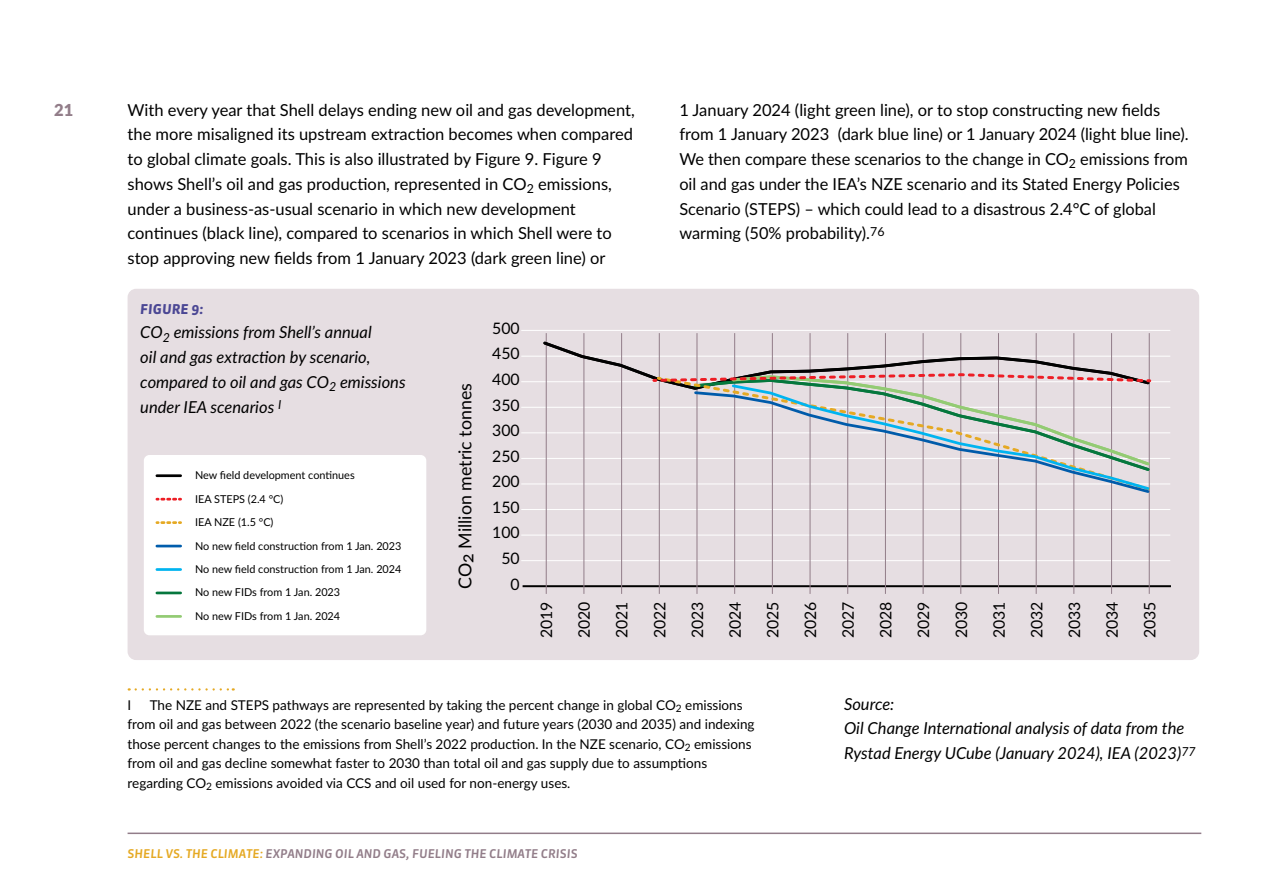
<style>
.page{position:relative;width:1263px;height:893px;background:#fff}
.page>*{position:absolute;margin:0;border:0;box-sizing:border-box;transform-origin:0 0}
.t1{font:17.85px "Lato";color:#000}
._01_PLAT{font:16.5px/24.8px "Lato";color:#000}
._01_PLAT-2{font:italic 16.5px/24.8px "Lato";color:#000}
.t2{font:900 16.5px "Lato";color:#927d89}
.t3{font:15.75px "Lato";color:#000}
.Footnote_Text{font:13.5px/19.5px "Lato";color:#000}
.FIGURE-TABLE_number{font:italic 700 13.5px "Sanuk";color:#4b4794}
.t4{font:italic 500 12px "Sanuk";color:#927d89}
.t5{font:10.8px/23.4px "Lato";color:#000}
.s1{color:#e5a923}
</style>
<div class="page">
<hr style="left:128px;top:833px;width:1073px;height:1px;background:#927d89">
<div style="left:128px;top:289px;width:1071px;height:371px;background:#e6dee2;border-radius:9px"></div>
<svg style="left:136px;top:688px;width:98px;height:2px"></svg>
<hr style="left:521px;top:560px;width:649px;height:1px;background:#fff">
<hr style="left:521px;top:535px;width:649px;height:1px;background:#fff">
<hr style="left:521px;top:509px;width:649px;height:1px;background:#fff">
<hr style="left:521px;top:484px;width:649px;height:1px;background:#fff">
<hr style="left:521px;top:458px;width:649px;height:1px;background:#fff">
<hr style="left:521px;top:432px;width:649px;height:1px;background:#fff">
<hr style="left:521px;top:407px;width:649px;height:1px;background:#fff">
<hr style="left:521px;top:381px;width:649px;height:1px;background:#fff">
<hr style="left:521px;top:356px;width:649px;height:1px;background:#fff">
<hr style="left:521px;top:330px;width:649px;height:1px;background:#fff">
<hr style="left:523px;top:585px;width:648px;height:2px;background:#000">
<hr style="left:546px;top:333px;width:1px;height:261px;background:#927d89">
<hr style="left:584px;top:333px;width:1px;height:261px;background:#927d89">
<hr style="left:621px;top:333px;width:1px;height:261px;background:#927d89">
<hr style="left:659px;top:333px;width:1px;height:261px;background:#927d89">
<hr style="left:697px;top:333px;width:1px;height:261px;background:#927d89">
<hr style="left:734px;top:333px;width:1px;height:261px;background:#927d89">
<hr style="left:772px;top:333px;width:1px;height:261px;background:#927d89">
<hr style="left:810px;top:333px;width:1px;height:261px;background:#927d89">
<hr style="left:847px;top:333px;width:1px;height:261px;background:#927d89">
<hr style="left:885px;top:333px;width:1px;height:261px;background:#927d89">
<hr style="left:923px;top:333px;width:1px;height:261px;background:#927d89">
<hr style="left:960px;top:333px;width:1px;height:261px;background:#927d89">
<hr style="left:998px;top:333px;width:1px;height:261px;background:#927d89">
<hr style="left:1036px;top:333px;width:1px;height:261px;background:#927d89">
<hr style="left:1073px;top:333px;width:1px;height:261px;background:#927d89">
<hr style="left:1111px;top:333px;width:1px;height:261px;background:#927d89">
<hr style="left:1149px;top:333px;width:1px;height:261px;background:#927d89">
<svg style="left:541px;top:339px;width:611px;height:134px"></svg>
<svg style="left:730px;top:383px;width:421px;height:7px"></svg>
<svg style="left:693px;top:390px;width:458px;height:105px"></svg>
<div style="left:144px;top:455px;width:282px;height:180px;background:#fff;border-radius:6px"></div>
<hr style="left:157px;top:474px;width:24px;height:3px;background:#010101">
<svg style="left:157px;top:498px;width:24px;height:2px"></svg>
<svg style="left:157px;top:521px;width:24px;height:3px"></svg>
<hr style="left:157px;top:545px;width:24px;height:2px;background:#005dac">
<hr style="left:157px;top:568px;width:24px;height:3px;background:#00b4f0">
<hr style="left:157px;top:592px;width:24px;height:2px;background:#05773d">
<hr style="left:157px;top:615px;width:24px;height:3px;background:#93cb73">
<p class="t2" style="left:54px;top:97px;width:21px">21</p>
<p class="_01_PLAT" style="left:128px;top:96px;width:509px">With every year that Shell delays ending new oil and gas development, the more misaligned its upstream extraction becomes when compared to global climate goals. This is also illustrated by Figure 9. Figure 9 shows Shell’s oil and gas production, represented in CO<sub>2</sub> emissions, under a business-as-usual scenario in which new development continues (black line), compared to scenarios in which Shell were to stop approving new fields from 1 January 2023 (dark green line) or</p>
<p class="_01_PLAT" style="left:679px;top:96px;width:511px">1 January 2024 (light green line), or to stop constructing new fields from 1 January 2023 (dark blue line) or 1 January 2024 (light blue line).<br>We then compare these scenarios to the change in CO<sub>2</sub> emissions from oil and gas under the IEA’s NZE scenario and its Stated Energy Policies Scenario (STEPS) – which could lead to a disastrous 2.4°C of global warming (50% probability).<sup>76</sup></p>
<p class="FIGURE-TABLE_number" style="left:140px;top:300px;width:65px">FIGURE 9:</p>
<p class="_01_PLAT-2" style="left:140px;top:319px;width:267px">CO<sub>2</sub> emissions from Shell’s annual<br>oil and gas extraction by scenario, compared to oil and gas CO<sub>2</sub> emissions under IEA scenarios <sup>I</sup></p>
<p class="t3" style="left:492px;top:317px;width:29px">500</p>
<p class="t3" style="left:492px;top:342px;width:29px">450</p>
<p class="t3" style="left:492px;top:368px;width:29px">400</p>
<p class="t1" style="left:452px;top:589px;width:207px;rotate:-90deg">CO2 Million metric tonnes</p>
<p class="t3" style="left:492px;top:393px;width:29px">350</p>
<p class="t3" style="left:492px;top:419px;width:29px">300</p>
<p class="t3" style="left:492px;top:445px;width:29px">250</p>
<p class="t5" style="left:195px;top:463px;width:208px">New field development continues<br>IEA STEPS (2.4 °C)<br>IEA NZE (1.5 °C)<br>No new field construction from 1 Jan. 2023<br>No new field construction from 1 Jan. 2024<br>No new FIDs from 1 Jan. 2023<br>No new FIDs from 1 Jan. 2024</p>
<p class="t3" style="left:492px;top:470px;width:29px">200</p>
<p class="t3" style="left:492px;top:496px;width:29px">150</p>
<p class="t3" style="left:492px;top:521px;width:29px">100</p>
<p class="t3" style="left:501px;top:547px;width:20px">50</p>
<p class="t3" style="left:511px;top:573px;width:11px">0</p>
<p class="t3" style="left:535px;top:638px;width:38px;rotate:-90deg">2019</p>
<p class="t3" style="left:573px;top:638px;width:38px;rotate:-90deg">2020</p>
<p class="t3" style="left:611px;top:638px;width:38px;rotate:-90deg">2021</p>
<p class="t3" style="left:648px;top:638px;width:38px;rotate:-90deg">2022</p>
<p class="t3" style="left:686px;top:638px;width:38px;rotate:-90deg">2023</p>
<p class="t3" style="left:724px;top:638px;width:38px;rotate:-90deg">2024</p>
<p class="t3" style="left:761px;top:638px;width:38px;rotate:-90deg">2025</p>
<p class="t3" style="left:799px;top:638px;width:38px;rotate:-90deg">2026</p>
<p class="t3" style="left:837px;top:638px;width:38px;rotate:-90deg">2027</p>
<p class="t3" style="left:874px;top:638px;width:38px;rotate:-90deg">2028</p>
<p class="t3" style="left:912px;top:638px;width:38px;rotate:-90deg">2029</p>
<p class="t3" style="left:950px;top:638px;width:38px;rotate:-90deg">2030</p>
<p class="t3" style="left:988px;top:638px;width:38px;rotate:-90deg">2031</p>
<p class="t3" style="left:1025px;top:638px;width:38px;rotate:-90deg">2032</p>
<p class="t3" style="left:1063px;top:638px;width:38px;rotate:-90deg">2033</p>
<p class="t3" style="left:1101px;top:638px;width:38px;rotate:-90deg">2034</p>
<p class="t3" style="left:1138px;top:638px;width:38px;rotate:-90deg">2035</p>
<p class="Footnote_Text" style="left:128px;top:694px;width:629px;text-indent:22px">The NZE and STEPS pathways are represented by taking the percent change in global CO<sub>2</sub> emissions from oil and gas between 2022 (the scenario baseline year) and future years (2030 and 2035) and indexing those percent changes to the emissions from Shell’s 2022 production. In the NZE scenario, CO<sub>2</sub> emissions from oil and gas decline somewhat faster to 2030 than total oil and gas supply due to assumptions regarding CO<sub>2</sub> emissions avoided via CCS and oil used for non-energy uses.</p>
<p class="_01_PLAT-2" style="left:844px;top:690px;width:353px">Source:<br>Oil Change International analysis of data from the<br>Rystad Energy UCube (January 2024), IEA (2023)<sup>77</sup></p>
<p class="Footnote_Text" style="left:128px;top:694px;width:5px">I</p>
<p class="t4" style="left:128px;top:846px;width:452px"><span class="s1">SHELL VS. THE CLIMATE:</span> EXPANDING OIL AND GAS, FUELING THE CLIMATE CRISIS</p>
</div>
